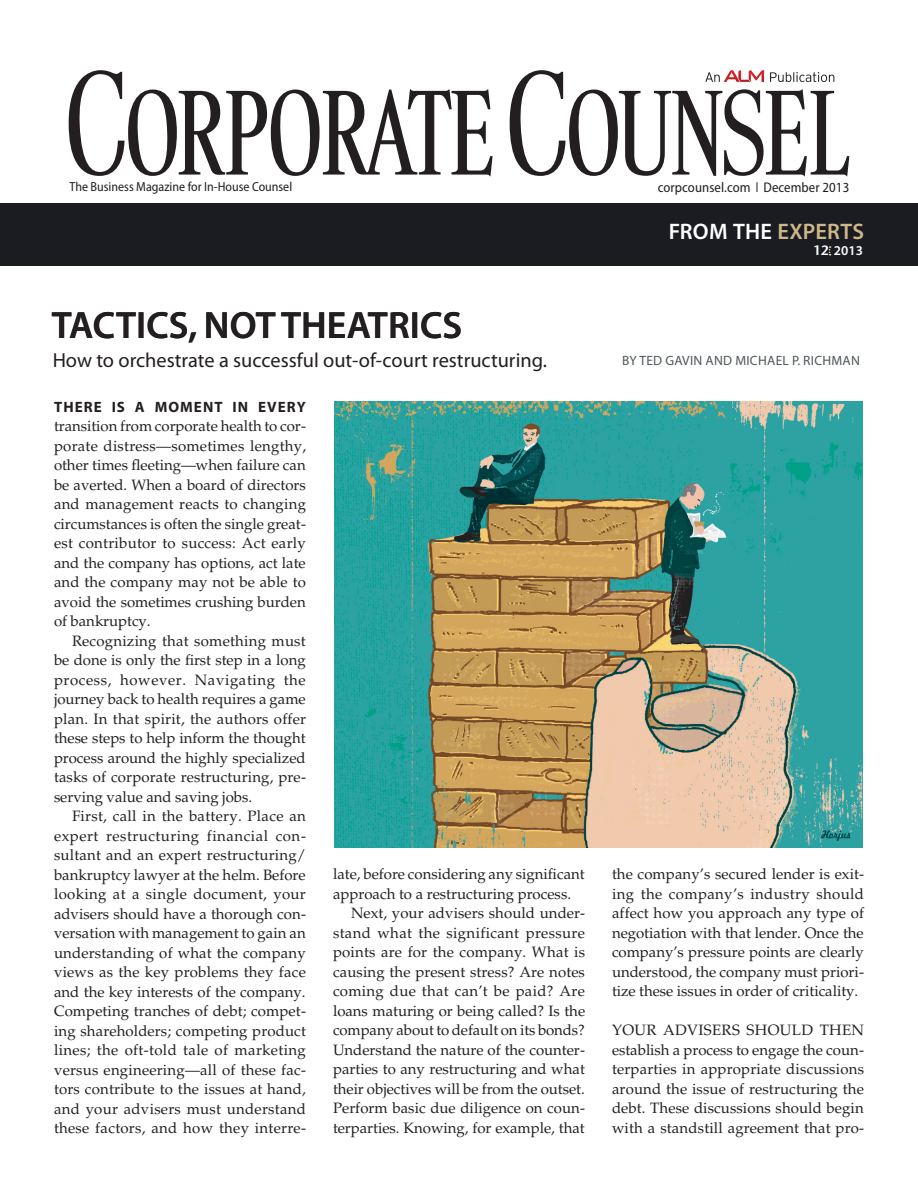
<style>
.page{position:relative;width:918px;height:1188px;background:#fff}
.page>*{position:absolute;margin:0;border:0;box-sizing:border-box;transform-origin:0 0}
.HEAD{font:600 38.1px "Myriad Pro";letter-spacing:.005em;color:#231f20}
.SECTION_Small{font:600 22.5px "Myriad Pro";letter-spacing:.01em;color:#fff}
.DECK{font:20.4px "Myriad Pro";color:#231f20}
.TEXT{font:15px/19.5px "Palatino LT Std";color:#231f20;text-align:justify}
.FURNITURE{font:semi-condensed 13.95px "Myriad Pro";letter-spacing:.005em;color:#231f20}
.BYLINE{font:13.5px "Myriad Pro";letter-spacing:.02em;color:#505659}
.FURNITURE_Date{font:600 13.5px "Myriad Pro";color:#fff}
.FURNITURE-2{font:semi-condensed 13.2px "Myriad Pro";color:#231f20}
.s1{color:#ceb78a}
.s2{font-family:"Stone Sans Std"}
.s3{font-family:"Myriad Pro";font-weight:700}
</style>
<div class="page">
<svg style="left:69px;top:70px;width:424px;height:107px"></svg>
<svg style="left:510px;top:70px;width:339px;height:107px"></svg>
<div style="left:0;top:203px;width:918px;height:63px;background:#1a1c21"></div>
<svg style="left:829px;top:246px;width:2px;height:9px"></svg>
<img style="left:334px;top:402px;width:529px;height:446px">
<p class="FURNITURE-2" style="left:70px;top:179px;width:224px">The Business Magazine for In-House Counsel</p>
<p class="FURNITURE" style="left:658px;top:179px;width:193px">corpcounsel.com ❘ December 2013</p>
<p class="SECTION_Small" style="left:669px;top:217px;width:197px">FROM THE <span class="s1">EXPERTS</span></p>
<p class="HEAD" style="left:52px;top:301px;width:412px">TACTICS, NOT THEATRICS</p>
<p class="FURNITURE_Date" style="left:813px;top:242px;width:51px"><span class="s2">12</span> 2013</p>
<p class="DECK" style="left:53px;top:348px;width:496px">How to orchestrate a successful out-of-court restructuring.</p>
<p class="BYLINE" style="left:622px;top:352px;width:239px">BY TED GAVIN AND MICHAEL P. RICHMAN</p>
<p class="TEXT" style="left:54px;top:397px;width:254px"><span class="s3">THERE IS A MOMENT IN EVERY </span>transition from corporate health to cor&shy;porate distress—sometimes lengthy, other times fleeting—when failure can be averted. When a board of directors and management reacts to changing circumstances is often the single great&shy;est contributor to success: Act early and the company has options, act late and the company may not be able to avoid the sometimes crushing burden of bankruptcy.</p>
<p class="TEXT" style="left:54px;top:631px;width:254px;text-indent:18px">Recognizing that something must be done is only the first step in a long process, however. Navigating the journey back to health requires a game plan. In that spirit, the authors offer these steps to help inform the thought process around the highly specialized tasks of corporate restructuring, pre&shy;serving value and saving jobs.</p>
<p class="TEXT" style="left:54px;top:807px;width:254px;text-indent:18px">First, call in the battery. Place an expert restructuring financial con&shy;sultant and an expert restructuring/ bankruptcy lawyer at the helm. Before looking at a single document, your advisers should have a thorough con&shy;versation with management to gain an understanding of what the company views as the key problems they face and the key interests of the company.<br>Competing tranches of debt; compet&shy;ing shareholders; competing product lines; the oft-told tale of marketing versus engineering—all of these fac&shy;tors contribute to the issues at hand, and your advisers must understand these factors, and how they interre-</p>
<p class="TEXT" style="left:333px;top:865px;width:253px">late, before considering any significant approach to a restructuring process.</p>
<p class="TEXT" style="left:333px;top:904px;width:254px;text-indent:18px">Next, your advisers should under&shy;stand what the significant pressure points are for the company. What is causing the present stress? Are notes coming due that can’t be paid? Are loans maturing or being called? Is the company about to default on its bonds?<br>Understand the nature of the counter&shy;parties to any restructuring and what their objectives will be from the outset.<br>Perform basic due diligence on coun&shy;terparties. Knowing, for example, that</p>
<p class="TEXT" style="left:612px;top:865px;width:254px">the company’s secured lender is exit&shy;ing the company’s industry should affect how you approach any type of negotiation with that lender. Once the company’s pressure points are clearly understood, the company must priori&shy;tize these issues in order of criticality.</p>
<p class="TEXT" style="left:612px;top:1021px;width:254px">YOUR ADVISERS SHOULD THEN establish a process to engage the coun&shy;terparties in appropriate discussions around the issue of restructuring the debt. These discussions should begin with a standstill agreement that pro-</p>
</div>
